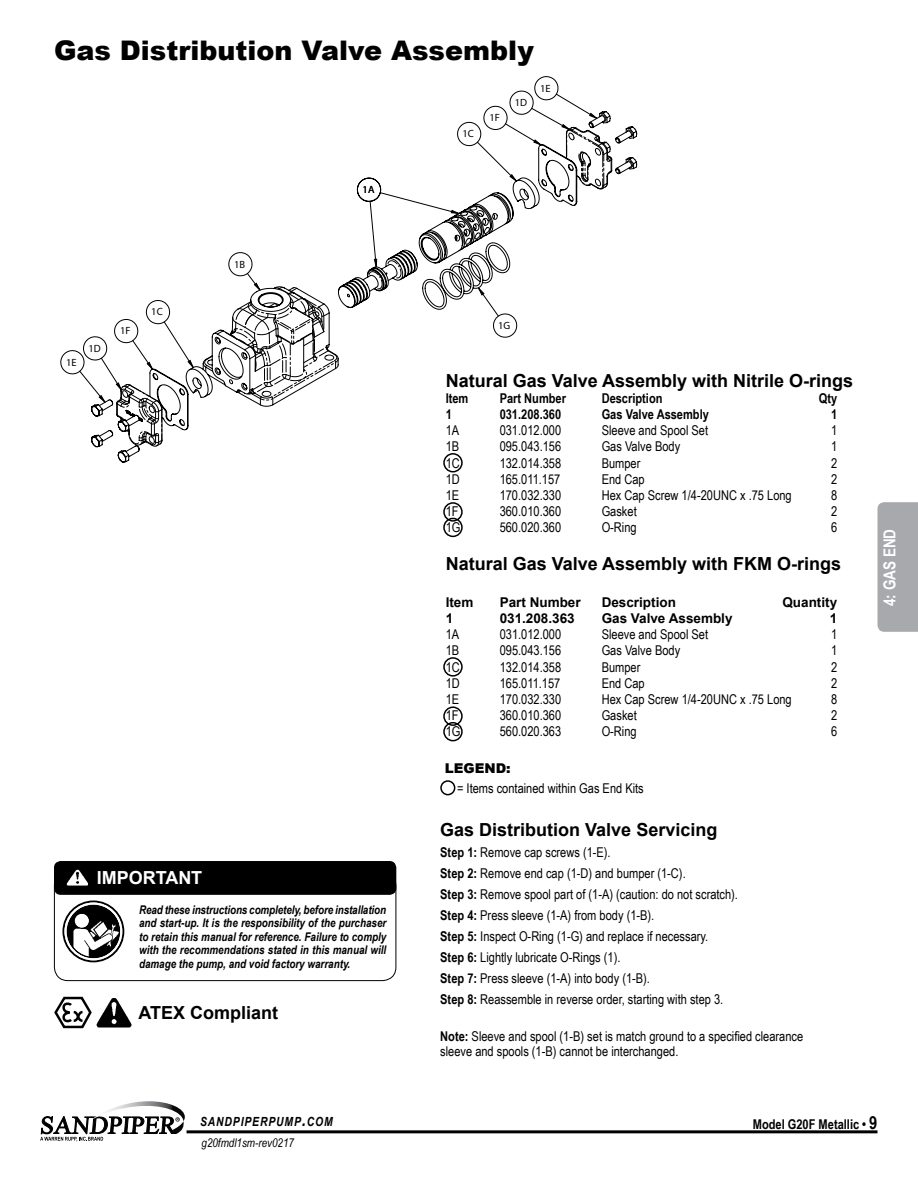
<style>
.page{position:relative;width:918px;height:1188px;background:#fff}
.page>*{position:absolute;margin:0;border:0;box-sizing:border-box;transform-origin:0 0}
.t1{font:900 27px "Arial";color:#000}
.t2{font:700 18px "Arial";color:#000}
.t3{font:700 18px "Arial";color:#fff}
.t4{font:700 16.5px "Arial Narrow";color:#fff}
.t5{font:13.5px/21px "Arial Narrow";color:#000}
.t6{font:700 13.5px "Arial Narrow";color:#000}
.t7{font:700 13.5px "Arial";color:#000}
.t8{font:900 13.5px "Arial";color:#000}
.t9{font:italic 700 12.6px "Arial Narrow";letter-spacing:.07em;color:#000}
.t10{font:italic 700 12px/13.5px "Arial Narrow";color:#000;text-align:justify}
.t11{font:italic 12px "Arial Narrow";color:#000}
.t12{font:10.5px "Arial";color:#000}
.s1{font-weight:700}
.s2{font-size:18px}
</style>
<div class="page">
<hr style="left:187px;top:1130px;width:691px;height:3px;background:#000">
<svg style="left:40px;top:1101px;width:145px;height:41px"></svg>
<img style="left:97px;top:998px;width:34px;height:29px">
<svg style="left:54px;top:996px;width:38px;height:33px"></svg>
<svg style="left:91px;top:111px;width:546px;height:352px"></svg>
<svg style="left:368px;top:260px;width:33px;height:29px"></svg>
<svg style="left:116px;top:384px;width:51px;height:62px"></svg>
<svg style="left:554px;top:114px;width:58px;height:78px"></svg>
<svg style="left:627px;top:160px;width:6px;height:8px"></svg>
<svg style="left:627px;top:130px;width:6px;height:7px"></svg>
<svg style="left:203px;top:287px;width:136px;height:118px"></svg>
<svg style="left:67px;top:905px;width:53px;height:53px"></svg>
<div style="left:62px;top:901px;width:62px;height:61px;border:2px solid #000;border-radius:50%"></div>
<div style="left:65px;top:903px;width:57px;height:57px;border:2px solid #fff;border-radius:50%"></div>
<img style="left:67px;top:905px;width:53px;height:53px;border-radius:26px">
<div style="left:75px;top:914px;width:13px;height:13px;background:#fff;border-radius:50%"></div>
<div style="left:75px;top:914px;width:13px;height:13px;border:1px solid #fff;border-radius:50%"></div>
<div style="left:54px;top:871px;width:342px;height:110px;border:1px solid #000;border-radius:14px"></div>
<div style="left:54px;top:861px;width:342px;height:34px;background:#000;border-radius:7px"></div>
<img style="left:67px;top:870px;width:20px;height:15px">
<div style="left:440px;top:780px;width:15px;height:15px;border:2px solid #000;border-radius:50%"></div>
<div style="left:443px;top:453px;width:20px;height:19px;border:2px solid #000;border-radius:50%"></div>
<div style="left:443px;top:502px;width:20px;height:20px;border:2px solid #000;border-radius:50%"></div>
<div style="left:443px;top:518px;width:20px;height:19px;border:2px solid #000;border-radius:50%"></div>
<div style="left:443px;top:657px;width:20px;height:20px;border:2px solid #000;border-radius:50%"></div>
<div style="left:443px;top:706px;width:20px;height:20px;border:2px solid #000;border-radius:50%"></div>
<div style="left:443px;top:722px;width:20px;height:19px;border:2px solid #000;border-radius:50%"></div>
<div style="left:878px;top:502px;width:40px;height:130px;background:#a7a9ac"></div>
<h1 class="t1" style="left:54px;top:31px;width:482px">Gas Distribution Valve Assembly</h1>
<p class="t12" style="left:363px;top:183px;width:13px">1A</p>
<p class="t12" style="left:463px;top:127px;width:13px">1C</p>
<p class="t12" style="left:489px;top:111px;width:12px">1F</p>
<p class="t12" style="left:515px;top:96px;width:14px">1D</p>
<p class="t12" style="left:540px;top:82px;width:12px">1E</p>
<p class="t12" style="left:66px;top:356px;width:12px">1E</p>
<p class="t12" style="left:88px;top:342px;width:14px">1D</p>
<p class="t12" style="left:120px;top:324px;width:12px">1F</p>
<p class="t12" style="left:151px;top:305px;width:13px">1C</p>
<p class="t12" style="left:234px;top:258px;width:13px">1B</p>
<h2 class="t3" style="left:97px;top:866px;width:107px">IMPORTANT</h2>
<p class="t10" style="left:139px;top:902px;width:249px">Read these instructions completely, before installation and start-up. It is the responsibility of the purchaser to retain this manual for reference. Failure to comply with the recommendations stated in this manual will damage the pump, and void factory warranty.</p>
<h2 class="t2" style="left:139px;top:1000px;width:141px">ATEX Compliant</h2>
<p class="t12" style="left:498px;top:319px;width:14px">1G</p>
<h2 class="t2" style="left:446px;top:368px;width:409px">Natural Gas Valve Assembly with Nitrile O-rings</h2>
<p class="t6" style="left:446px;top:388px;width:24px">Item</p>
<p class="t6" style="left:500px;top:388px;width:68px">Part Number</p>
<p class="t6" style="left:602px;top:388px;width:62px">Description</p>
<p class="t6" style="left:819px;top:388px;width:20px">Qty</p>
<p class="t6" style="left:446px;top:404px;width:8px">1</p>
<p class="t6" style="left:500px;top:404px;width:63px">031.208.360</p>
<p class="t6" style="left:602px;top:404px;width:109px">Gas Valve Assembly</p>
<p class="t6" style="left:831px;top:404px;width:8px">1</p>
<p class="t5" style="left:446px;top:419px;width:15px">1A</p>
<p class="t5" style="left:500px;top:419px;width:63px">031.012.000</p>
<p class="t5" style="left:602px;top:419px;width:108px">Sleeve and Spool Set</p>
<p class="t5" style="left:831px;top:419px;width:8px">1</p>
<p class="t5" style="left:446px;top:436px;width:15px">1B</p>
<p class="t5" style="left:500px;top:436px;width:63px">095.043.156</p>
<p class="t5" style="left:602px;top:436px;width:80px">Gas Valve Body</p>
<p class="t5" style="left:831px;top:436px;width:8px">1</p>
<p class="t5" style="left:446px;top:452px;width:16px">1C</p>
<p class="t5" style="left:500px;top:452px;width:63px">132.014.358</p>
<p class="t5" style="left:602px;top:452px;width:40px">Bumper</p>
<p class="t5" style="left:831px;top:452px;width:8px">2</p>
<p class="t5" style="left:446px;top:468px;width:16px">1D</p>
<p class="t5" style="left:500px;top:468px;width:62px">165.011.157</p>
<p class="t5" style="left:602px;top:468px;width:45px">End Cap</p>
<p class="t5" style="left:831px;top:468px;width:8px">2</p>
<p class="t5" style="left:446px;top:484px;width:15px">1E</p>
<p class="t5" style="left:500px;top:484px;width:63px">170.032.330</p>
<p class="t5" style="left:602px;top:484px;width:192px">Hex Cap Screw 1/4-20UNC x .75 Long</p>
<p class="t5" style="left:831px;top:484px;width:8px">8</p>
<p class="t5" style="left:446px;top:500px;width:14px">1F</p>
<p class="t5" style="left:500px;top:500px;width:63px">360.010.360</p>
<p class="t5" style="left:602px;top:500px;width:37px">Gasket</p>
<p class="t5" style="left:831px;top:500px;width:8px">2</p>
<p class="t5" style="left:446px;top:517px;width:16px">1G</p>
<p class="t5" style="left:500px;top:517px;width:63px">560.020.360</p>
<p class="t5" style="left:602px;top:517px;width:37px">O-Ring</p>
<p class="t5" style="left:831px;top:517px;width:8px">6</p>
<h2 class="t2" style="left:446px;top:551px;width:397px">Natural Gas Valve Assembly with FKM O-rings</h2>
<p class="t7" style="left:446px;top:593px;width:29px">Item</p>
<p class="t7" style="left:500px;top:593px;width:83px">Part Number</p>
<p class="t7" style="left:602px;top:593px;width:76px">Description</p>
<p class="t7" style="left:782px;top:593px;width:56px">Quantity</p>
<p class="t7" style="left:446px;top:609px;width:9px">1</p>
<p class="t7" style="left:500px;top:609px;width:77px">031.208.363</p>
<p class="t7" style="left:602px;top:609px;width:132px">Gas Valve Assembly</p>
<p class="t7" style="left:830px;top:609px;width:9px">1</p>
<p class="t5" style="left:446px;top:623px;width:15px">1A</p>
<p class="t5" style="left:500px;top:623px;width:63px">031.012.000</p>
<p class="t5" style="left:602px;top:623px;width:108px">Sleeve and Spool Set</p>
<p class="t5" style="left:831px;top:623px;width:8px">1</p>
<p class="t5" style="left:446px;top:640px;width:15px">1B</p>
<p class="t5" style="left:500px;top:640px;width:63px">095.043.156</p>
<p class="t5" style="left:602px;top:640px;width:80px">Gas Valve Body</p>
<p class="t5" style="left:831px;top:640px;width:8px">1</p>
<p class="t5" style="left:446px;top:656px;width:16px">1C</p>
<p class="t5" style="left:500px;top:656px;width:63px">132.014.358</p>
<p class="t5" style="left:602px;top:656px;width:40px">Bumper</p>
<p class="t5" style="left:831px;top:656px;width:8px">2</p>
<p class="t5" style="left:446px;top:672px;width:16px">1D</p>
<p class="t5" style="left:500px;top:672px;width:62px">165.011.157</p>
<p class="t5" style="left:602px;top:672px;width:45px">End Cap</p>
<p class="t5" style="left:831px;top:672px;width:8px">2</p>
<p class="t5" style="left:446px;top:688px;width:15px">1E</p>
<p class="t5" style="left:500px;top:688px;width:63px">170.032.330</p>
<p class="t5" style="left:602px;top:688px;width:192px">Hex Cap Screw 1/4-20UNC x .75 Long</p>
<p class="t5" style="left:831px;top:688px;width:8px">8</p>
<p class="t5" style="left:446px;top:704px;width:14px">1F</p>
<p class="t5" style="left:500px;top:704px;width:63px">360.010.360</p>
<p class="t5" style="left:602px;top:704px;width:37px">Gasket</p>
<p class="t5" style="left:831px;top:704px;width:8px">2</p>
<p class="t5" style="left:446px;top:721px;width:16px">1G</p>
<p class="t5" style="left:500px;top:721px;width:63px">560.020.363</p>
<p class="t5" style="left:602px;top:721px;width:37px">O-Ring</p>
<p class="t5" style="left:831px;top:721px;width:8px">6</p>
<p class="t8" style="left:445px;top:758px;width:67px">LEGEND:</p>
<p class="t5" style="left:457px;top:777px;width:188px">= Items contained within Gas End Kits</p>
<h2 class="t2" style="left:440px;top:817px;width:279px">Gas Distribution Valve Servicing</h2>
<p class="t5" style="left:440px;top:841px;width:299px"><span class="s1">Step 1:</span> Remove cap screws (1-E).<br><span class="s1">Step 2:</span> Remove end cap (1-D) and bumper (1-C).<br><span class="s1">Step 3:</span> Remove spool part of (1-A) (caution: do not scratch).<br><span class="s1">Step 4:</span> Press sleeve (1-A) from body (1-B).<br><span class="s1">Step 5:</span> Inspect O-Ring (1-G) and replace if necessary.<br><span class="s1">Step 6:</span> Lightly lubricate O-Rings (1).<br><span class="s1">Step 7:</span> Press sleeve (1-A) into body (1-B).<br><span class="s1">Step 8:</span> Reassemble in reverse order, starting with step 3.</p>
<p class="t5" style="left:440px;top:1028px;width:365px;line-height:15px"><span class="s1">Note:</span> Sleeve and spool (1-B) set is match ground to a specified clearance sleeve and spools (1-B) cannot be interchanged.</p>
<p class="t4" style="left:877px;top:606px;width:79px;rotate:-90deg">4: GAS END</p>
<p class="t9" style="left:200px;top:1112px;width:134px">SANDPIPERPUMP<span class="s2">.</span>COM</p>
<p class="t6" style="left:753px;top:1114px;width:126px">Model G20F Metallic • <span class="s2">9</span></p>
<p class="t11" style="left:202px;top:1135px;width:94px">g20fmdl1sm-rev0217</p>
</div>
